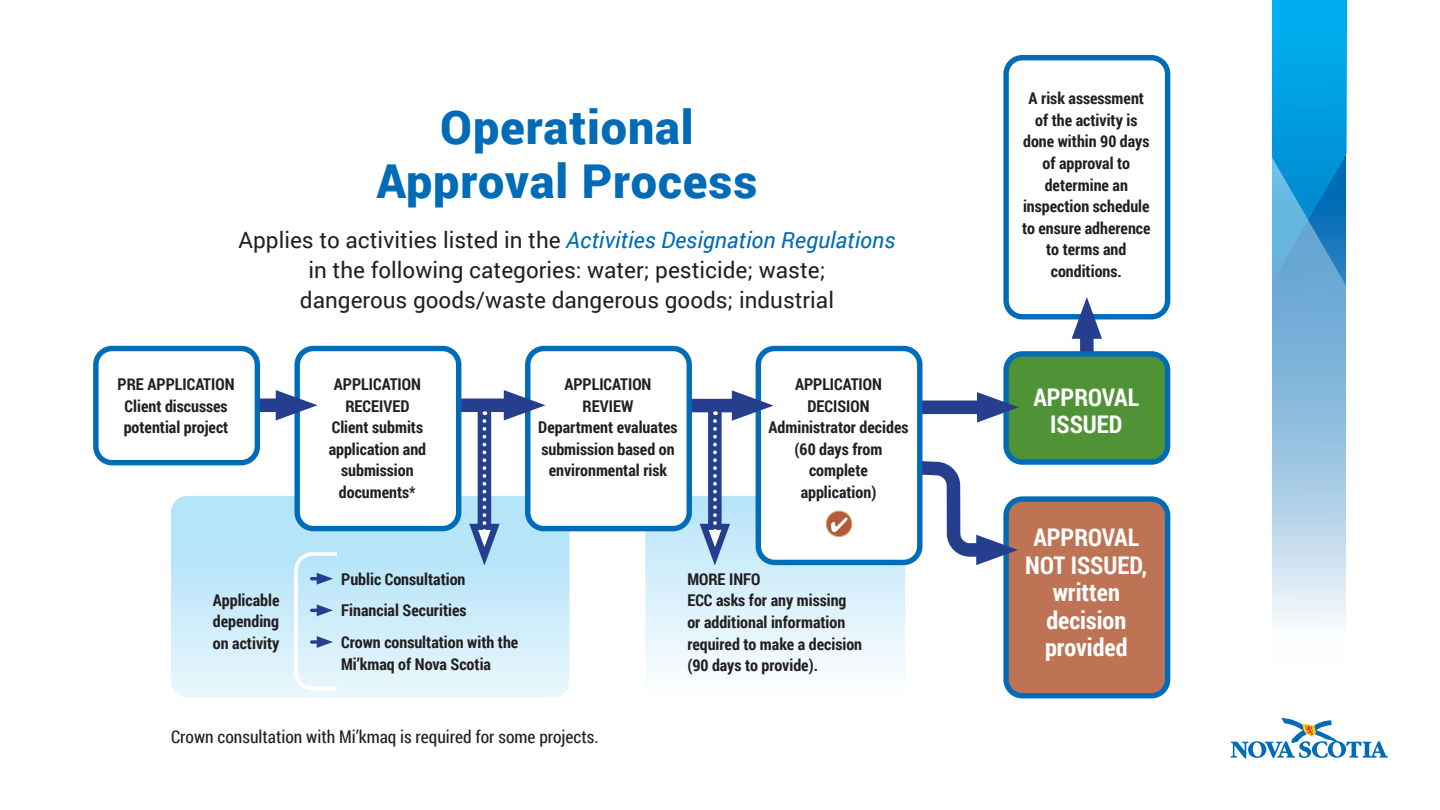
<style>
.page{position:relative;width:1440px;height:810px;background:#fff}
.page>*{position:absolute;margin:0;border:0;box-sizing:border-box;transform-origin:0 0}
.t1{font:900 46.75px/53.8px "Roboto";letter-spacing:.02em;color:#006bb6;text-align:center}
.t2{font:700 24.38px/27.5px "Roboto Condensed";color:#fff;text-align:center}
.t3{font:22.5px/30px "Roboto";color:#231f20;text-align:center}
.t4{font:17.5px "Roboto Condensed";color:#231f20}
.t5{font:700 16.25px/21.6px "Roboto Condensed";color:#231f20;text-align:center}
.s1{font-style:italic;color:#006bb6}
</style>
<div class="page">
<div style="left:1006px;top:499px;width:162px;height:197px;background:#bf7355;border-radius:16px"></div>
<div style="left:1003px;top:496px;width:167px;height:202px;border:5px solid #006bb6;border-radius:16px"></div>
<div style="left:171px;top:496px;width:399px;height:202px;background:linear-gradient(to bottom,#aadff8,#e6f6fc);border-radius:16px"></div>
<div style="left:645px;top:496px;width:260px;height:202px;background:linear-gradient(to bottom,#b5e3f8,#fefefe);border-radius:16px"></div>
<svg style="left:1231px;top:717px;width:157px;height:41px"></svg>
<svg style="left:1272px;top:0;width:74px;height:624px"></svg>
<div style="left:1003px;top:55px;width:167px;height:264px;border:5px solid #006bb6;border-radius:16px"></div>
<div style="left:1080px;top:322px;width:14px;height:50px;background:#253f8e"></div>
<svg style="left:1072px;top:297px;width:30px;height:42px"></svg>
<div style="left:1006px;top:354px;width:162px;height:108px;background:#509336;border-radius:16px"></div>
<div style="left:1003px;top:351px;width:167px;height:114px;border:5px solid #006bb6;border-radius:16px"></div>
<div style="left:912px;top:401px;width:82px;height:13px;background:#253f8e"></div>
<svg style="left:977px;top:392px;width:42px;height:31px"></svg>
<svg style="left:914px;top:453px;width:104px;height:112px"></svg>
<div style="left:758px;top:349px;width:162px;height:213px;background:#fff;border-radius:16px"></div>
<div style="left:756px;top:346px;width:166px;height:219px;border:5px solid #006bb6;border-radius:16px"></div>
<div style="left:683px;top:399px;width:66px;height:13px;background:#253f8e"></div>
<div style="left:528px;top:349px;width:161px;height:180px;background:#fff;border-radius:16px"></div>
<div style="left:525px;top:346px;width:167px;height:185px;border:5px solid #006bb6;border-radius:16px"></div>
<div style="left:448px;top:399px;width:73px;height:13px;background:#253f8e"></div>
<div style="left:297px;top:349px;width:162px;height:180px;background:#fff;border-radius:16px"></div>
<div style="left:295px;top:346px;width:166px;height:185px;border:5px solid #006bb6;border-radius:16px"></div>
<div style="left:220px;top:399px;width:73px;height:13px;background:#253f8e"></div>
<svg style="left:276px;top:390px;width:42px;height:30px"></svg>
<div style="left:96px;top:349px;width:161px;height:114px;background:#fff;border-radius:16px"></div>
<div style="left:93px;top:346px;width:167px;height:119px;border:5px solid #006bb6;border-radius:16px"></div>
<svg style="left:469px;top:390px;width:77px;height:176px"></svg>
<svg style="left:700px;top:390px;width:74px;height:176px"></svg>
<svg style="left:292px;top:550px;width:49px;height:142px"></svg>
<svg style="left:826px;top:511px;width:26px;height:26px"></svg>
<div style="left:826px;top:511px;width:26px;height:26px;border:1px solid #cfad66;border-radius:50%"></div>
<svg style="left:831px;top:517px;width:16px;height:15px"></svg>
<h1 class="t1" style="left:377px;top:99px;width:382px">Operational<br>Approval Process</h1>
<h3 class="t3" style="left:239px;top:224px;width:658px">Applies to activities listed in the <span class="s1">Activities Designation Regulations </span>in the following categories: water; pesticide; waste;<br>dangerous goods/waste dangerous goods; industrial</h3>
<p class="t5" style="left:118px;top:373px;width:118px">PRE APPLICATION<br>Client discusses potential project</p>
<p class="t5" style="left:329px;top:373px;width:99px">APPLICATION<br>RECEIVED<br>Client submits application and submission documents*</p>
<p class="t5" style="left:538px;top:373px;width:141px">APPLICATION<br>REVIEW<br>Department evaluates submission based on environmental risk</p>
<p class="t5" style="left:769px;top:373px;width:141px">APPLICATION<br>DECISION<br>Administrator decides (60 days from complete<br>application)</p>
<p class="t5" style="left:213px;top:589px;width:68px;text-align:justify">Applicable depending on activity</p>
<p class="t5" style="left:341px;top:562px;width:179px;line-height:31.6px;text-align:left">Public Consultation<br>Financial Securities<br>Crown consultation with the</p>
<p class="t5" style="left:341px;top:652px;width:151px">Mi’kmaq of Nova Scotia</p>
<p class="t4" style="left:171px;top:725px;width:429px">Crown consultation with Mi’kmaq is required for some projects.</p>
<p class="t5" style="left:687px;top:567px;width:176px;text-align:left">MORE INFO<br>ECC asks for any missing or additional information required to make a decision (90 days to provide).</p>
<p class="t5" style="left:1022px;top:87px;width:130px">A risk assessment of the activity is done within 90 days of approval to determine an inspection schedule to ensure adherence to terms and conditions.</p>
<h2 class="t2" style="left:1033px;top:383px;width:107px">APPROVAL<br>ISSUED</h2>
<h2 class="t2" style="left:1025px;top:523px;width:124px">APPROVAL<br>NOT ISSUED, written decision provided</h2>
</div>
